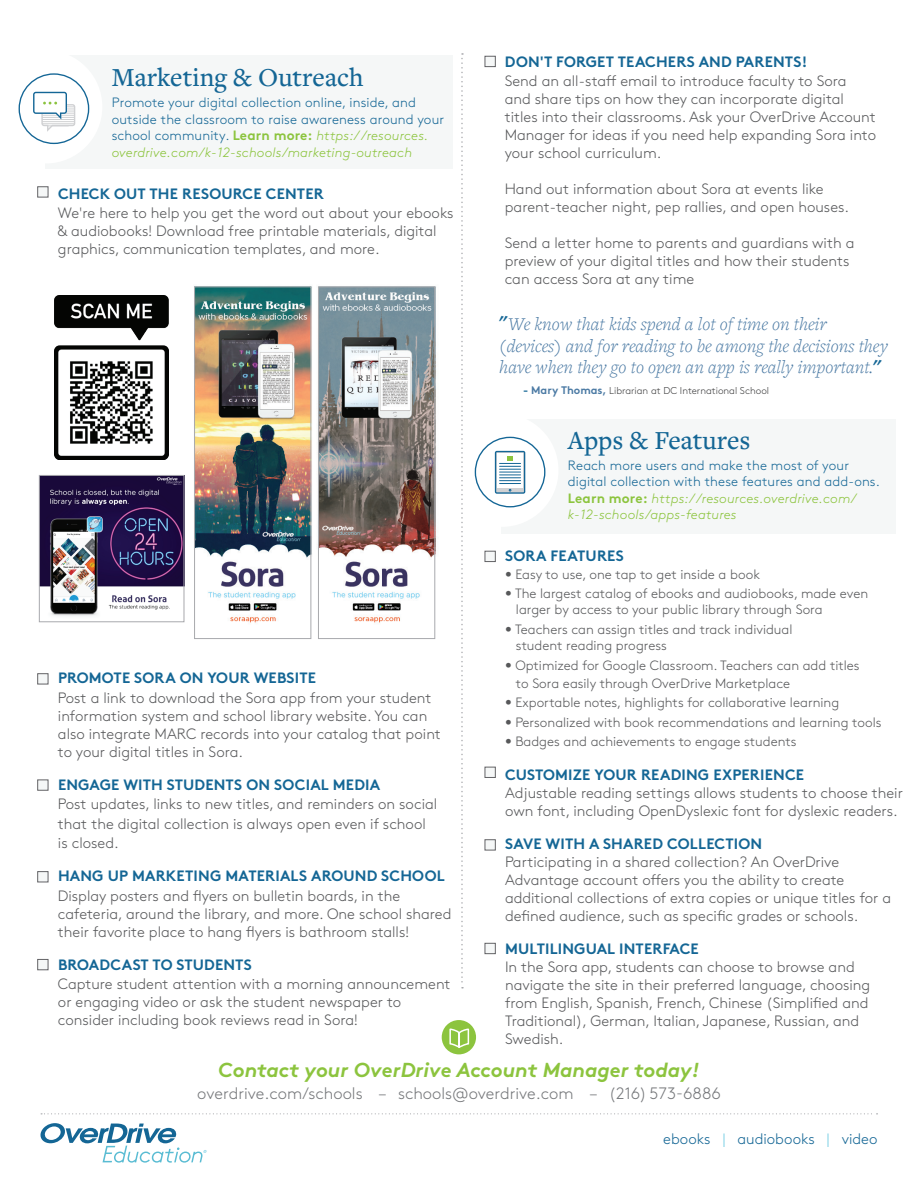
<style>
.page{position:relative;width:918px;height:1188px;background:#fff}
.page>*{position:absolute;margin:0;border:0;box-sizing:border-box;transform-origin:0 0}
.t1{font:500 27px "Freight Text Pro";color:#146695}
.t2{font:italic 700 20.25px "Brown Std";color:#8cc43e}
.t3{font:italic 300 18.6px/21.9px "Freight Text Pro";color:#4b7aa4}
.t4{font:300 16.5px "Brown Std";color:#76787b}
.t5{font:300 15px/18px "Brown Std";color:#57585a}
.t6{font:700 15px "Brown Std";letter-spacing:.01em;color:#146695}
.t7{font:300 15px "Brown Std";color:#146695}
.t8{font:300 13.5px/16.5px "Brown Std";color:#57585a}
.t9{font:300 13.5px/16.5px "Brown Std";letter-spacing:.01em;color:#146695}
.t10{font:300 9.9px "Brown Std";color:#3e3e3f}
.s1{font-weight:700;color:#8cc43e}
.s2{font-style:italic;color:#8cc43e}
.s3{font-weight:900;font-style:normal;font-size:21.9px;color:#146695}
.s4{font-weight:700;font-size:10.95px;color:#146695}
.s5{font-weight:700;font-size:10.95px;color:#4b7aa4}
.s6{font-family:"Avenir LT Std";font-weight:400}
.s7{color:#6ecbe2}
</style>
<div class="page">
<div style="left:45px;top:56px;width:407px;height:113px;background:#f5f7f7"></div>
<div style="left:501px;top:419px;width:395px;height:115px;background:#f5f7f7"></div>
<div style="left:445px;top:414px;width:114px;height:113px;background:#fff;border-radius:50%"></div>
<svg style="left:18px;top:73px;width:72px;height:71px"></svg>
<div style="left:475px;top:437px;width:70px;height:70px;border:1px solid #146696;border-radius:50%"></div>
<div style="left:496px;top:452px;width:29px;height:41px;background:#d0d1d3"></div>
<div style="left:495px;top:451px;width:30px;height:43px;border:1px solid #146696"></div>
<div style="left:497px;top:453px;width:26px;height:35px;background:#fff"></div>
<svg style="left:500px;top:457px;width:21px;height:35px"></svg>
<svg style="left:41px;top:1113px;width:837px;height:1px"></svg>
<div style="left:442px;top:1020px;width:34px;height:34px;background:#8cc43e;border-radius:50%"></div>
<svg style="left:449px;top:1028px;width:21px;height:20px"></svg>
<div style="left:38px;top:187px;width:10px;height:10px;background:#f5f7f7"></div>
<div style="left:485px;top:551px;width:11px;height:11px;background:#f5f7f7;border:1px solid #636366"></div>
<div style="left:485px;top:56px;width:11px;height:11px;background:#f5f7f7;border:1px solid #636366"></div>
<div style="left:485px;top:767px;width:11px;height:11px;background:#f5f7f7;border:1px solid #636366"></div>
<div style="left:485px;top:840px;width:11px;height:10px;background:#f5f7f7;border:1px solid #636366"></div>
<div style="left:485px;top:943px;width:11px;height:11px;background:#f5f7f7;border:1px solid #636366"></div>
<div style="left:38px;top:674px;width:10px;height:10px;background:#f5f7f7"></div>
<div style="left:38px;top:780px;width:10px;height:10px;background:#f5f7f7"></div>
<div style="left:38px;top:871px;width:10px;height:11px;background:#f5f7f7;border:1px solid #636366"></div>
<div style="left:38px;top:959px;width:10px;height:11px;background:#f5f7f7;border:1px solid #636366"></div>
<svg style="left:461px;top:53px;width:2px;height:935px"></svg>
<img style="left:41px;top:477px;width:141px;height:139px">
<img style="left:54px;top:296px;width:115px;height:164px">
<div style="left:39px;top:475px;width:145px;height:147px;border:1px solid #a8a9ad"></div>
<svg style="left:40px;top:1123px;width:167px;height:40px"></svg>
<img style="left:194px;top:286px;width:242px;height:353px">
<div style="left:318px;top:287px;width:117px;height:352px;border:1px solid #a8a9ad"></div>
<div style="left:194px;top:287px;width:117px;height:352px;border:1px solid #a8a9ad"></div>
<h1 class="t1" style="left:112px;top:60px;width:253px">Marketing &amp; Outreach</h1>
<p class="t9" style="left:112px;top:94px;width:334px">Promote your digital collection online, inside, and outside the classroom to raise awareness around your school community. <span class="s1">Learn more:</span> <span class="s2">https://resources. overdrive.com/k-12-schools/marketing-outreach</span></p>
<p class="t6" style="left:58px;top:184px;width:267px">CHECK OUT THE RESOURCE CENTER</p>
<p class="t5" style="left:58px;top:204px;width:397px">We're here to help you get the word out about your ebooks &amp; audiobooks! Download free printable materials, digital graphics, communication templates, and more.</p>
<p class="t6" style="left:58px;top:669px;width:260px">PROMOTE SORA ON YOUR WEBSITE</p>
<p class="t5" style="left:58px;top:689px;width:384px">Post a link to download the Sora app from your student information system and school library website. You can also integrate MARC records into your catalog that point to your digital titles in Sora.</p>
<p class="t6" style="left:58px;top:775px;width:324px">ENGAGE WITH STUDENTS ON SOCIAL MEDIA</p>
<p class="t5" style="left:58px;top:794px;width:381px;line-height:19.5px">Post updates, links to new titles, and reminders on social that the digital collection is always open even if school is closed.</p>
<p class="t6" style="left:58px;top:867px;width:388px">HANG UP MARKETING MATERIALS AROUND SCHOOL</p>
<p class="t5" style="left:58px;top:887px;width:395px">Display posters and flyers on bulletin boards, in the cafeteria, around the library, and more. One school shared their favorite place to hang flyers is bathroom stalls!</p>
<p class="t6" style="left:58px;top:955px;width:195px">BROADCAST TO STUDENTS</p>
<p class="t5" style="left:58px;top:975px;width:394px">Capture student attention with a morning announcement or engaging video or ask the student newspaper to consider including book reviews read in Sora!</p>
<p class="t6" style="left:505px;top:52px;width:304px">DON'T FORGET TEACHERS AND PARENTS!</p>
<p class="t5" style="left:505px;top:72px;width:373px">Send an all-staff email to introduce faculty to Sora and share tips on how they can incorporate digital titles into their classrooms. Ask your OverDrive Account Manager for ideas if you need help expanding Sora into your school curriculum.</p>
<p class="t5" style="left:505px;top:180px;width:346px">Hand out information about Sora at events like parent-teacher night, pep rallies, and open houses.</p>
<p class="t5" style="left:505px;top:234px;width:351px">Send a letter home to parents and guardians with a preview of your digital titles and how their students can access Sora at any time</p>
<p class="t3" style="left:499px;top:312px;width:390px"><span class="s3">"</span>We know that kids spend a lot of time on their (devices) and for reading to be among the decisions they have when they go to open an app is really important.<span class="s3">"</span></p>
<p class="t10" style="left:523px;top:385px;width:248px"><span class="s4">-</span> <span class="s5">Mary Thomas,</span> Librarian at DC International School</p>
<h1 class="t1" style="left:568px;top:422px;width:184px">Apps &amp; Features</h1>
<p class="t9" style="left:568px;top:457px;width:314px">Reach more users and make the most of your digital collection with these features and add-ons.<br><span class="s1">Learn more:</span> <span class="s2">https://resources.overdrive.com/ k-12-schools/apps-features</span></p>
<p class="t6" style="left:505px;top:546px;width:120px">SORA FEATURES</p>
<p class="t8" style="left:505px;top:566px;width:257px"><span class="s6">•</span> Easy to use, one tap to get inside a book</p>
<p class="t8" style="left:516px;top:585px;width:354px;text-indent:-11px"><span class="s6">•</span> The largest catalog of ebooks and audiobooks, made even larger by access to your public library through Sora</p>
<p class="t8" style="left:516px;top:621px;width:278px;text-indent:-11px"><span class="s6">•</span> Teachers can assign titles and track individual student reading progress</p>
<p class="t8" style="left:516px;top:657px;width:345px;line-height:18px;text-indent:-11px"><span class="s6">•</span> Optimized for Google Classroom. Teachers can add titles to Sora easily through OverDrive Marketplace</p>
<p class="t8" style="left:505px;top:695px;width:336px"><span class="s6">•</span> Exportable notes, highlights for collaborative learning</p>
<p class="t8" style="left:505px;top:714px;width:378px"><span class="s6">•</span> Personalized with book recommendations and learning tools</p>
<p class="t8" style="left:505px;top:734px;width:293px"><span class="s6">•</span> Badges and achievements to engage students</p>
<p class="t6" style="left:505px;top:765px;width:301px">CUSTOMIZE YOUR READING EXPERIENCE</p>
<p class="t5" style="left:505px;top:784px;width:399px">Adjustable reading settings allows students to choose their own font, including OpenDyslexic font for dyslexic readers.</p>
<p class="t6" style="left:505px;top:834px;width:259px">SAVE WITH A SHARED COLLECTION</p>
<p class="t5" style="left:505px;top:853px;width:388px">Participating in a shared collection? An OverDrive Advantage account offers you the ability to create additional collections of extra copies or unique titles for a defined audience, such as specific grades or schools.</p>
<p class="t6" style="left:505px;top:939px;width:195px">MULTILINGUAL INTERFACE</p>
<p class="t5" style="left:505px;top:958px;width:367px">In the Sora app, students can choose to browse and navigate the site in their preferred language, choosing from English, Spanish, French, Chinese (Simplified and Traditional), German, Italian, Japanese, Russian, and Swedish.</p>
<h2 class="t2" style="left:218px;top:1057px;width:483px">Contact your OverDrive Account Manager today!</h2>
<p class="t4" style="left:197px;top:1084px;width:525px">overdrive.com/schools – schools@overdrive.com – (216) 573-6886</p>
<p class="t7" style="left:663px;top:1131px;width:216px">ebooks <span class="s7">|</span> audiobooks <span class="s7">|</span> video</p>
</div>
